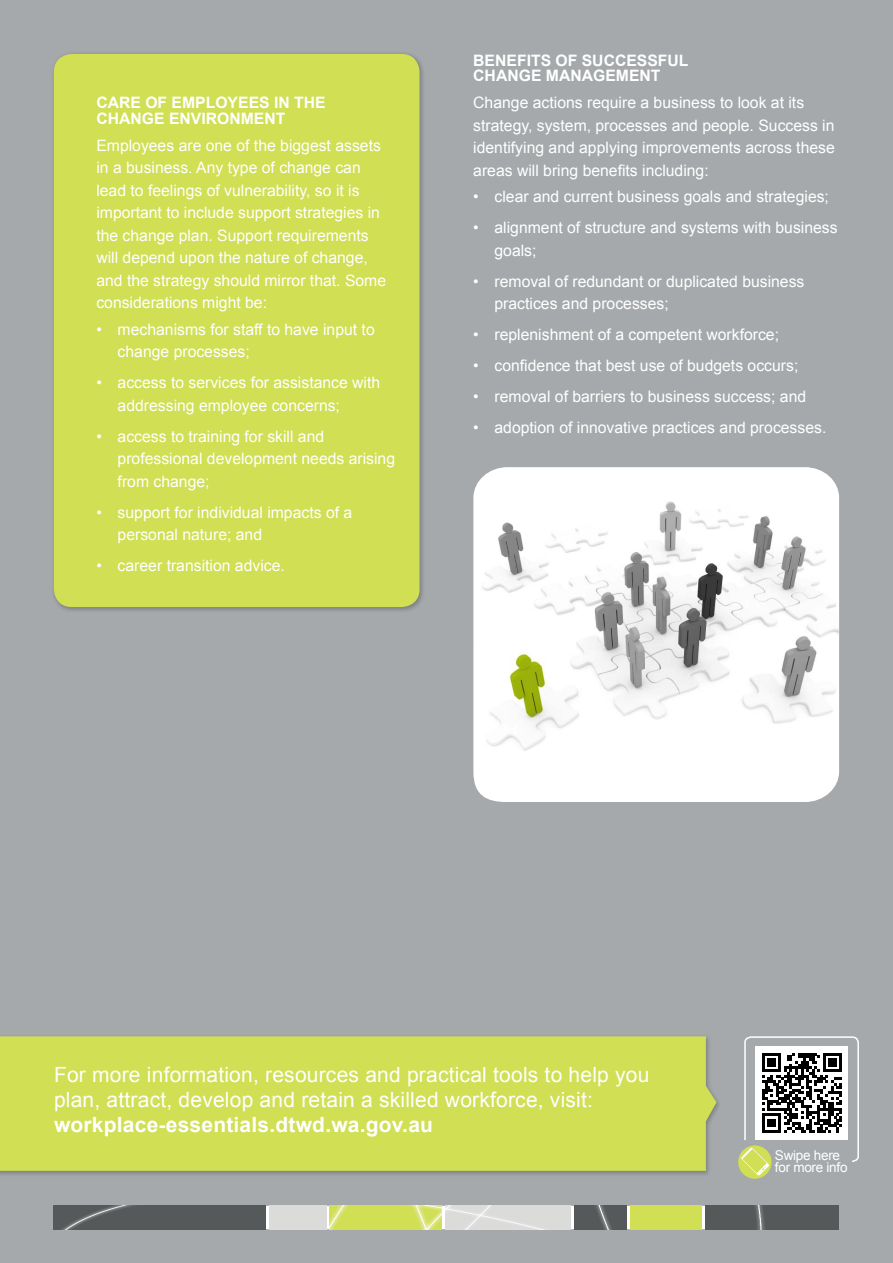
<style>
.page{position:relative;width:893px;height:1263px;background:#a5a9ab}
.page>*{position:absolute;margin:0;border:0;box-sizing:border-box;transform-origin:0 0}
.t1{font:21px/25.2px "Arial";letter-spacing:.01em;color:#fff}
.t2{font:700 21px "Arial";letter-spacing:.01em;color:#fff}
.t3{font:15.75px/22.5px "Arial";color:#fff}
.t4{font:700 15.75px/15.8px "Arial";color:#fff}
.t5{font:13.5px/12px "Arial";letter-spacing:-.02em;color:#fff}
</style>
<div class="page">
<div style="left:51px;top:51px;width:375px;height:562px;background:#000;opacity:.25"></div>
<div style="left:54px;top:54px;width:366px;height:553px;background:#d0df54;border-radius:18px"></div>
<div style="left:0;top:1033px;width:722px;height:144px;background:#000;opacity:.25"></div>
<div style="left:0;top:1036px;width:716px;height:135px;background:#d0df54"></div>
<svg style="left:738px;top:1145px;width:33px;height:34px"></svg>
<svg style="left:741px;top:1036px;width:118px;height:139px"></svg>
<div style="left:705px;top:1205px;width:134px;height:25px;background:#575a5a"></div>
<div style="left:630px;top:1205px;width:71px;height:25px;background:#d0df54"></div>
<div style="left:575px;top:1205px;width:52px;height:25px;background:#575a5a"></div>
<div style="left:445px;top:1205px;width:126px;height:25px;background:#dbdcdc"></div>
<svg style="left:330px;top:1205px;width:112px;height:25px"></svg>
<div style="left:270px;top:1205px;width:56px;height:25px;background:#dbdcdc"></div>
<div style="left:54px;top:1205px;width:212px;height:25px;background:#575a5a"></div>
<img style="left:63px;top:1206px;width:701px;height:23px">
<img style="left:630px;top:1206px;width:71px;height:23px">
<img style="left:575px;top:1206px;width:52px;height:23px">
<img style="left:445px;top:1206px;width:126px;height:23px">
<img style="left:330px;top:1206px;width:112px;height:23px">
<img style="left:270px;top:1206px;width:56px;height:23px">
<div style="left:473px;top:467px;width:366px;height:335px;background:#fff"></div>
<img style="left:475px;top:497px;width:364px;height:275px">
<p class="t4" style="left:96px;top:95px;width:231px">CARE OF EMPLOYEES IN THE<br>CHANGE ENVIRONMENT</p>
<p class="t3" style="left:96px;top:134px;width:291px">Employees are one of the biggest assets in a business. Any type of change can lead to feelings of vulnerability, so it is important to include support strategies in the change plan. Support requirements will depend upon the nature of change, and the strategy should mirror that. Some considerations might be:</p>
<p class="t3" style="left:118px;top:318px;width:259px;text-indent:-21px">• mechanisms for staff to have input to change processes;</p>
<p class="t3" style="left:118px;top:372px;width:264px;text-indent:-21px">• access to services for assistance with addressing employee concerns;</p>
<p class="t3" style="left:118px;top:425px;width:279px;text-indent:-21px">• access to training for skill and professional development needs arising from change;</p>
<p class="t3" style="left:118px;top:501px;width:236px;text-indent:-21px">• support for individual impacts of a personal nature; and</p>
<p class="t3" style="left:96px;top:555px;width:190px">• career transition advice.</p>
<p class="t4" style="left:473px;top:53px;width:217px">BENEFITS OF SUCCESSFUL<br>CHANGE MANAGEMENT</p>
<p class="t3" style="left:473px;top:91px;width:363px">Change actions require a business to look at its strategy, system, processes and people. Success in identifying and applying improvements across these areas will bring benefits including:</p>
<p class="t3" style="left:473px;top:186px;width:357px">• clear and current business goals and strategies;</p>
<p class="t3" style="left:495px;top:217px;width:345px;text-indent:-21px">• alignment of structure and systems with business goals;</p>
<p class="t3" style="left:495px;top:270px;width:311px;text-indent:-21px">• removal of redundant or duplicated business practices and processes;</p>
<p class="t3" style="left:473px;top:324px;width:307px">• replenishment of a competent workforce;</p>
<p class="t3" style="left:473px;top:355px;width:327px">• confidence that best use of budgets occurs;</p>
<p class="t3" style="left:473px;top:386px;width:334px">• removal of barriers to business success; and</p>
<p class="t3" style="left:473px;top:417px;width:355px">• adoption of innovative practices and processes.</p>
<h1 class="t1" style="left:54px;top:1062px;width:597px">For more information, resources and practical tools to help you plan, attract, develop and retain a skilled workforce, visit:</h1>
<h1 class="t2" style="left:54px;top:1111px;width:381px">workplace-essentials.dtwd.wa.gov.au</h1>
<p class="t5" style="left:775px;top:1149px;width:74px">Swipe here for more info</p>
</div>
